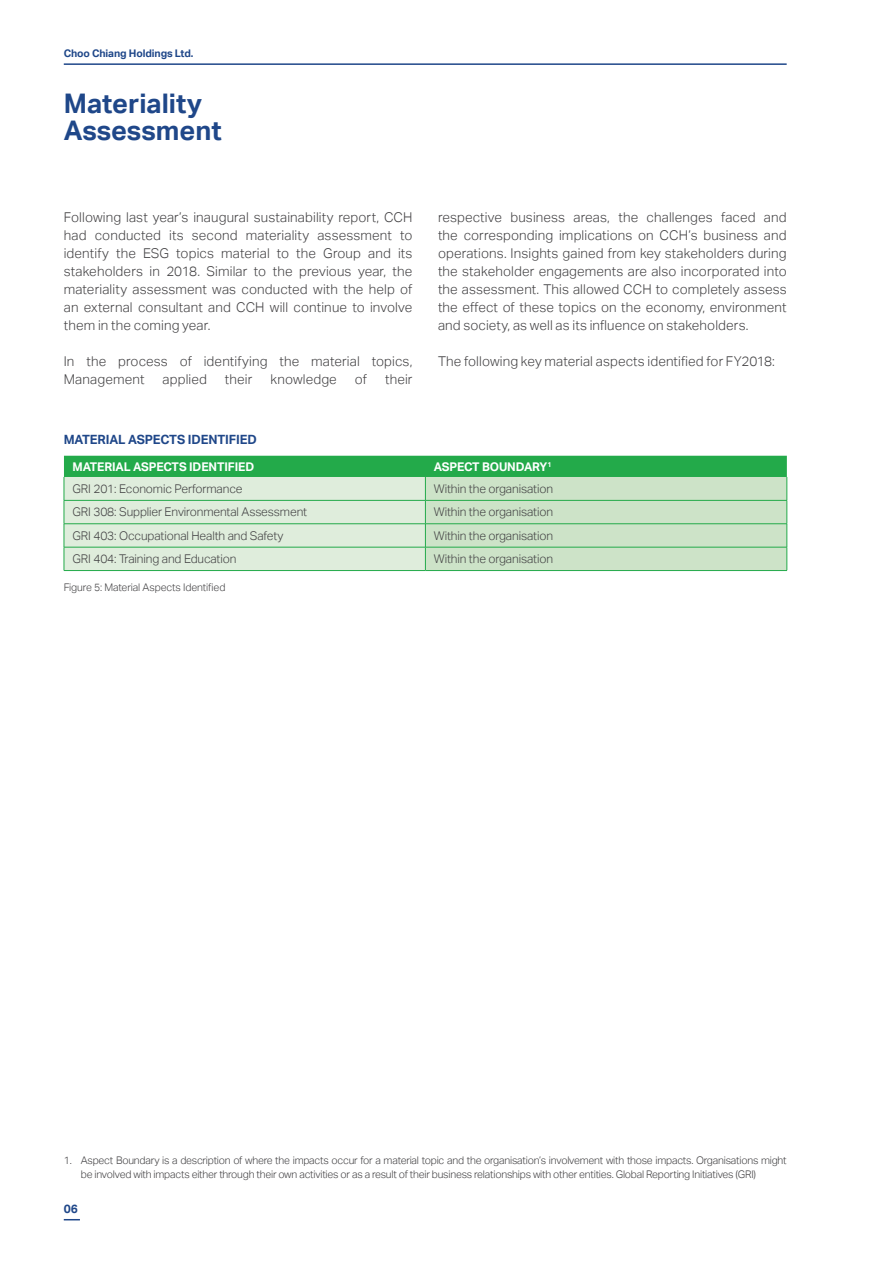
<style>
.page{position:relative;width:893px;height:1263px;background:#fff}
.page>*{position:absolute;margin:0;border:0;box-sizing:border-box;transform-origin:0 0}
.t1{font:700 27px/27px "Aktiv Grotesk";color:#1f4789}
.t2{font:300 13.5px/18px "Aktiv Grotesk";letter-spacing:.01em;color:#414042;text-align:justify}
.t3{font:700 12.75px "Aktiv Grotesk";letter-spacing:-.01em;color:#1f4789}
.t4{font:300 12px "Aktiv Grotesk";letter-spacing:-.01em;color:#414042}
.t5{font:700 12px "Aktiv Grotesk";letter-spacing:-.01em;color:#fff}
.t6{font:700 12px "Aktiv Grotesk";color:#1f4789}
.t7{font:300 10.5px/13.5px "Aktiv Grotesk";letter-spacing:-.02em;color:#414042}
.t8{font:700 10.5px "Aktiv Grotesk";letter-spacing:-.01em;color:#1f4789}
</style>
<div class="page">
<hr style="left:64px;top:63px;width:723px;height:2px;background:#1f4789">
<svg style="left:64px;top:1219px;width:16px;height:1px"></svg>
<hr style="left:64px;top:570px;width:361px;height:1px;background:#23aa4a">
<hr style="left:425px;top:570px;width:362px;height:1px;background:#23aa4a">
<svg style="left:64px;top:456px;width:724px;height:114px;background:#afdab5"></svg>
<p class="t8" style="left:64px;top:47px;width:131px">Choo Chiang Holdings Ltd.</p>
<h1 class="t1" style="left:64px;top:90px;width:159px">Materiality<br>Assessment</h1>
<p class="t2" style="left:64px;top:209px;width:350px">Following last year’s inaugural sustainability report, CCH had conducted its second materiality assessment to identify the ESG topics material to the Group and its stakeholders in 2018. Similar to the previous year, the materiality assessment was conducted with the help of an external consultant and CCH will continue to involve them in the coming year.</p>
<p class="t2" style="left:64px;top:353px;width:350px">In the process of identifying the material topics,<br>Management</p>
<p class="t2" style="left:162px;top:371px;width:46px">applied</p>
<p class="t2" style="left:225px;top:371px;width:29px">their</p>
<p class="t2" style="left:270px;top:371px;width:68px">knowledge</p>
<p class="t2" style="left:355px;top:371px;width:14px">of</p>
<p class="t2" style="left:385px;top:371px;width:29px">their</p>
<p class="t3" style="left:64px;top:432px;width:195px">MATERIAL ASPECTS IDENTIFIED</p>
<p class="t2" style="left:438px;top:209px;width:350px">respective business areas, the challenges faced and the corresponding implications on CCH’s business and operations. Insights gained from key stakeholders during the stakeholder engagements are also incorporated into the assessment. This allowed CCH to completely assess the effect of these topics on the economy, environment and society, as well as its influence on stakeholders.</p>
<p class="t2" style="left:438px;top:353px;width:338px">The following key material aspects identified for FY2018:</p>
<p class="t5" style="left:72px;top:459px;width:183px">MATERIAL ASPECTS IDENTIFIED</p>
<p class="t5" style="left:434px;top:459px;width:119px">ASPECT BOUNDARY<sup>1</sup></p>
<p class="t4" style="left:72px;top:482px;width:172px">GRI 201: Economic Performance</p>
<p class="t4" style="left:434px;top:482px;width:121px">Within the organisation</p>
<p class="t4" style="left:72px;top:505px;width:236px">GRI 308: Supplier Environmental Assessment</p>
<p class="t4" style="left:434px;top:505px;width:121px">Within the organisation</p>
<p class="t4" style="left:72px;top:529px;width:213px">GRI 403: Occupational Health and Safety</p>
<p class="t4" style="left:434px;top:529px;width:121px">Within the organisation</p>
<p class="t4" style="left:72px;top:552px;width:165px">GRI 404: Training and Education</p>
<p class="t4" style="left:434px;top:552px;width:121px">Within the organisation</p>
<p class="t7" style="left:64px;top:581px;width:163px">Figure 5: Material Aspects Identified</p>
<p class="t7" style="left:81px;top:1154px;width:707px;text-indent:-17px">1. Aspect Boundary is a description of where the impacts occur for a material topic and the organisation’s involvement with those impacts. Organisations might be involved with impacts either through their own activities or as a result of their business relationships with other entities. Global Reporting Initiatives (GRI)</p>
<p class="t6" style="left:64px;top:1201px;width:16px">06</p>
</div>
